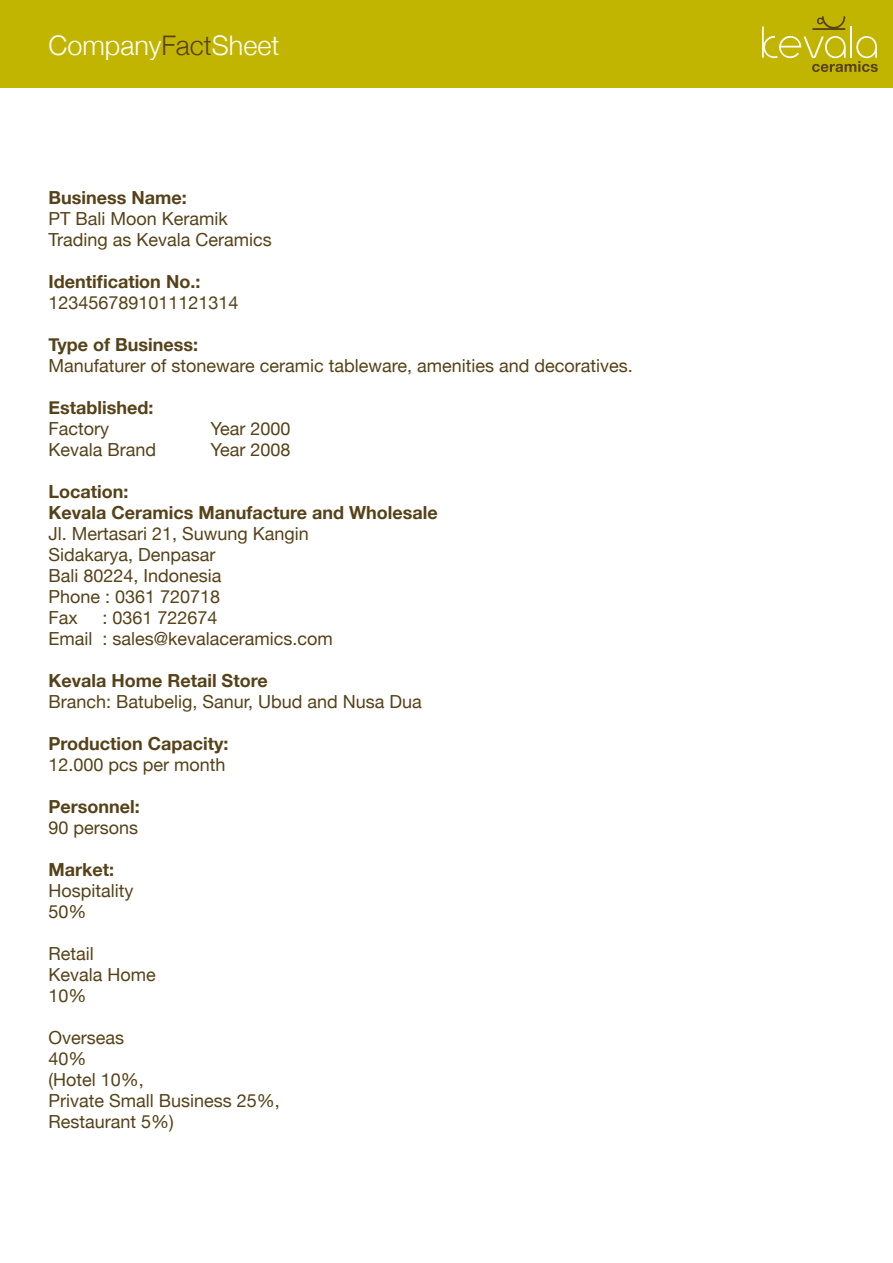
<style>
.page{position:relative;width:893px;height:1263px;background:#fff}
.page>*{position:absolute;margin:0;border:0;box-sizing:border-box;transform-origin:0 0}
.t1{font:300 27px "Helvetica Neue";color:#fff}
.t2{font:18px "Helvetica Neue";color:#564218}
.t3{font:700 18px "Helvetica Neue";color:#564218}
.s1{color:#564218}
</style>
<div class="page">
<div style="left:0;top:0;width:893px;height:88px;background:#c2b501"></div>
<svg style="left:762px;top:16px;width:116px;height:56px"></svg>
<p class="t1" style="left:48px;top:29px;width:233px">Company<span class="s1">Fact</span>Sheet</p>
<p class="t3" style="left:48px;top:186px;width:140px">Business Name:</p>
<p class="t2" style="left:48px;top:208px;width:181px">PT Bali Moon Keramik</p>
<p class="t2" style="left:48px;top:229px;width:225px">Trading as Kevala Ceramics</p>
<p class="t3" style="left:48px;top:270px;width:153px">Identification No.:</p>
<p class="t2" style="left:48px;top:292px;width:192px">1234567891011121314</p>
<p class="t3" style="left:48px;top:333px;width:151px">Type of Business:</p>
<p class="t2" style="left:48px;top:355px;width:586px">Manufaturer of stoneware ceramic tableware, amenities and decoratives.</p>
<p class="t3" style="left:48px;top:396px;width:106px">Established:</p>
<p class="t2" style="left:48px;top:418px;width:62px">Factory</p>
<p class="t2" style="left:210px;top:418px;width:82px">Year 2000</p>
<p class="t2" style="left:48px;top:439px;width:109px">Kevala Brand</p>
<p class="t2" style="left:210px;top:439px;width:82px">Year 2008</p>
<p class="t3" style="left:48px;top:480px;width:81px">Location:</p>
<p class="t3" style="left:48px;top:501px;width:391px">Kevala Ceramics Manufacture and Wholesale</p>
<p class="t2" style="left:48px;top:523px;width:262px">Jl. Mertasari 21, Suwung Kangin</p>
<p class="t2" style="left:48px;top:544px;width:169px">Sidakarya, Denpasar</p>
<p class="t2" style="left:48px;top:565px;width:175px">Bali 80224, Indonesia</p>
<p class="t2" style="left:48px;top:586px;width:173px">Phone : 0361 720718</p>
<p class="t2" style="left:48px;top:607px;width:31px">Fax</p>
<p class="t2" style="left:102px;top:607px;width:117px">: 0361 722674</p>
<p class="t2" style="left:48px;top:628px;width:286px">Email : sales@kevalaceramics.com</p>
<p class="t3" style="left:48px;top:669px;width:221px">Kevala Home Retail Store</p>
<p class="t2" style="left:48px;top:691px;width:375px">Branch: Batubelig, Sanur, Ubud and Nusa Dua</p>
<p class="t3" style="left:48px;top:732px;width:182px">Production Capacity:</p>
<p class="t2" style="left:48px;top:754px;width:179px">12.000 pcs per month</p>
<p class="t3" style="left:48px;top:795px;width:93px">Personnel:</p>
<p class="t2" style="left:48px;top:817px;width:91px">90 persons</p>
<p class="t3" style="left:48px;top:858px;width:67px">Market:</p>
<p class="t2" style="left:48px;top:880px;width:86px">Hospitality</p>
<p class="t2" style="left:48px;top:901px;width:40px">50%</p>
<p class="t2" style="left:48px;top:943px;width:47px">Retail</p>
<p class="t2" style="left:48px;top:964px;width:109px">Kevala Home</p>
<p class="t2" style="left:48px;top:985px;width:40px">10%</p>
<p class="t2" style="left:48px;top:1027px;width:77px">Overseas</p>
<p class="t2" style="left:48px;top:1048px;width:40px">40%</p>
<p class="t2" style="left:48px;top:1069px;width:97px">(Hotel 10%,</p>
<p class="t2" style="left:48px;top:1090px;width:233px">Private Small Business 25%,</p>
<p class="t2" style="left:48px;top:1111px;width:127px">Restaurant 5%)</p>
</div>
